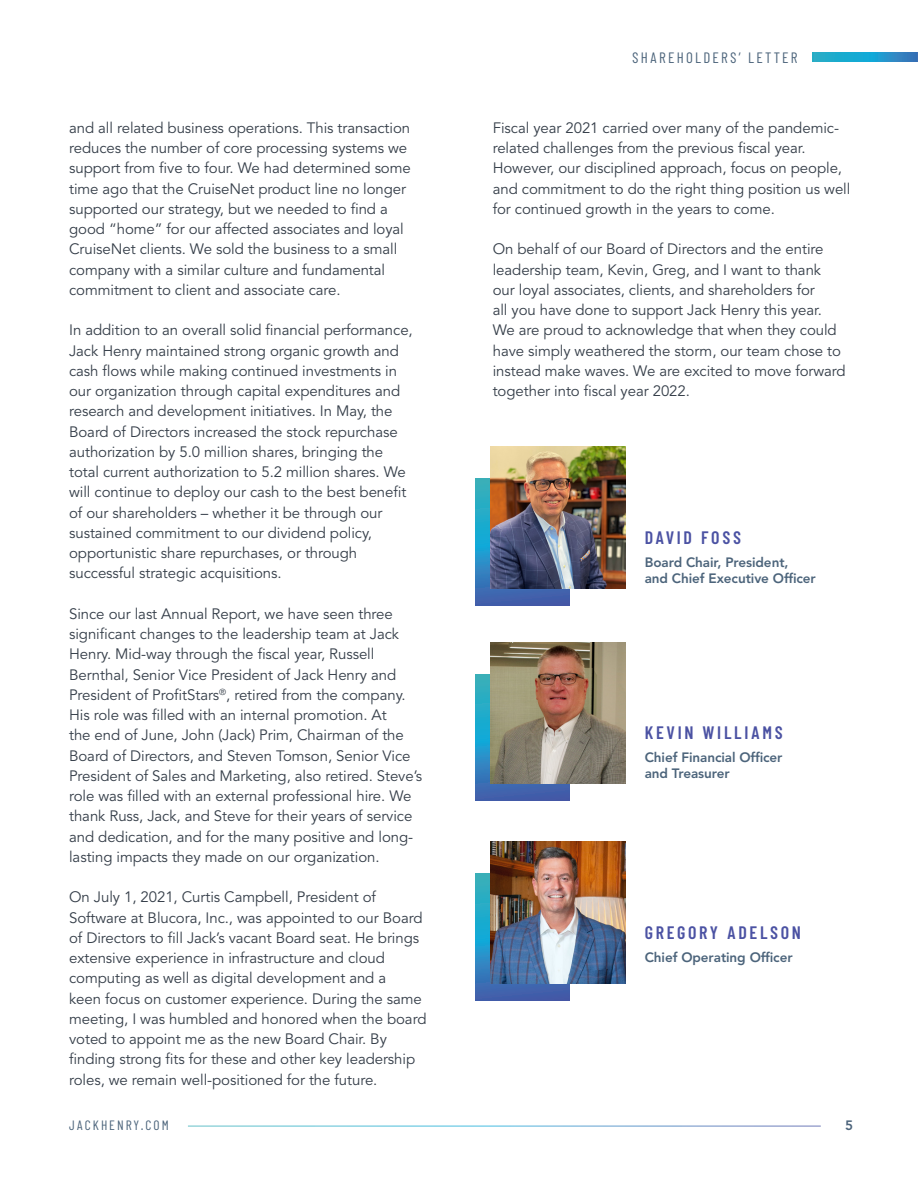
<style>
.page{position:relative;width:918px;height:1188px;background:#fff}
.page>*{position:absolute;margin:0;border:0;box-sizing:border-box;transform-origin:0 0}
.t1{font:600 18px "Barlow Condensed";letter-spacing:.15em;color:#4b52a3}
.t2{font:15px/20.2px "Avenir LT Std";letter-spacing:-.005em;color:#353e49}
.t3{font:15px "Barlow Condensed";letter-spacing:.15em;color:#4c647b}
.t4{font:800 13.5px/16.2px "Avenir LT Std";letter-spacing:-.005em;color:#4c647b}
.t5{font:13.5px "Barlow Condensed";letter-spacing:.15em;color:#4c647b}
</style>
<div class="page">
<svg style="left:812px;top:53px;width:106px;height:9px"></svg>
<svg style="left:475px;top:479px;width:94px;height:126px;background:#3381b9"></svg>
<svg style="left:475px;top:674px;width:94px;height:126px;background:#3381b9"></svg>
<svg style="left:475px;top:874px;width:94px;height:126px;background:#3381b9"></svg>
<img style="left:490px;top:447px;width:136px;height:142px">
<img style="left:490px;top:642px;width:136px;height:142px">
<img style="left:490px;top:842px;width:136px;height:142px">
<p class="t2" style="left:69px;top:118px;width:343px">and all related business operations. This transaction reduces the number of core processing systems we support from five to four. We had determined some time ago that the CruiseNet product line no longer supported our strategy, but we needed to find a good “home” for our affected associates and loyal CruiseNet clients. We sold the business to a small company with a similar culture and fundamental commitment to client and associate care.</p>
<p class="t2" style="left:69px;top:320px;width:345px">In addition to an overall solid financial performance, Jack Henry maintained strong organic growth and cash flows while making continued investments in our organization through capital expenditures and research and development initiatives. In May, the Board of Directors increased the stock repurchase authorization by 5.0 million shares, bringing the total current authorization to 5.2 million shares. We will continue to deploy our cash to the best benefit of our shareholders – whether it be through our sustained commitment to our dividend policy, opportunistic share repurchases, or through successful strategic acquisitions.</p>
<p class="t2" style="left:69px;top:604px;width:355px">Since our last Annual Report, we have seen three significant changes to the leadership team at Jack Henry. Mid-way through the fiscal year, Russell Bernthal, Senior Vice President of Jack Henry and President of ProfitStars<sup>®</sup>, retired from the company.<br>His role was filled with an internal promotion. At<br>the end of June, John (Jack) Prim, Chairman of the Board of Directors, and Steven Tomson, Senior Vice President of Sales and Marketing, also retired. Steve’s role was filled with an external professional hire. We thank Russ, Jack, and Steve for their years of service and dedication, and for the many positive and long&shy;lasting impacts they made on our organization.</p>
<p class="t2" style="left:69px;top:887px;width:359px">On July 1, 2021, Curtis Campbell, President of Software at Blucora, Inc., was appointed to our Board of Directors to fill Jack’s vacant Board seat. He brings extensive experience in infrastructure and cloud computing as well as digital development and a<br>keen focus on customer experience. During the same meeting, I was humbled and honored when the board voted to appoint me as the new Board Chair. By finding strong fits for these and other key leadership roles, we remain well-positioned for the future.</p>
<p class="t3" style="left:632px;top:48px;width:167px">SHAREHOLDERS’ LETTER</p>
<p class="t2" style="left:493px;top:118px;width:359px">Fiscal year 2021 carried over many of the pandemic&shy;related challenges from the previous fiscal year.<br>However, our disciplined approach, focus on people, and commitment to do the right thing position us well for continued growth in the years to come.</p>
<p class="t2" style="left:493px;top:239px;width:355px">On behalf of our Board of Directors and the entire leadership team, Kevin, Greg, and I want to thank our loyal associates, clients, and shareholders for<br>all you have done to support Jack Henry this year.<br>We are proud to acknowledge that when they could have simply weathered the storm, our team chose to instead make waves. We are excited to move forward together into fiscal year 2022.</p>
<p class="t1" style="left:645px;top:526px;width:98px">DAVID FOSS</p>
<p class="t4" style="left:645px;top:554px;width:173px">Board Chair, President,<br>and Chief Executive Officer</p>
<p class="t1" style="left:645px;top:722px;width:140px">KEVIN WILLIAMS</p>
<p class="t4" style="left:645px;top:749px;width:139px">Chief Financial Officer and Treasurer</p>
<p class="t1" style="left:645px;top:921px;width:158px">GREGORY ADELSON</p>
<p class="t4" style="left:645px;top:949px;width:149px">Chief Operating Officer</p>
<p class="t5" style="left:69px;top:1117px;width:101px">JACKHENRY.COM</p>
<p class="t4" style="left:845px;top:1117px;width:9px">5</p>
</div>
